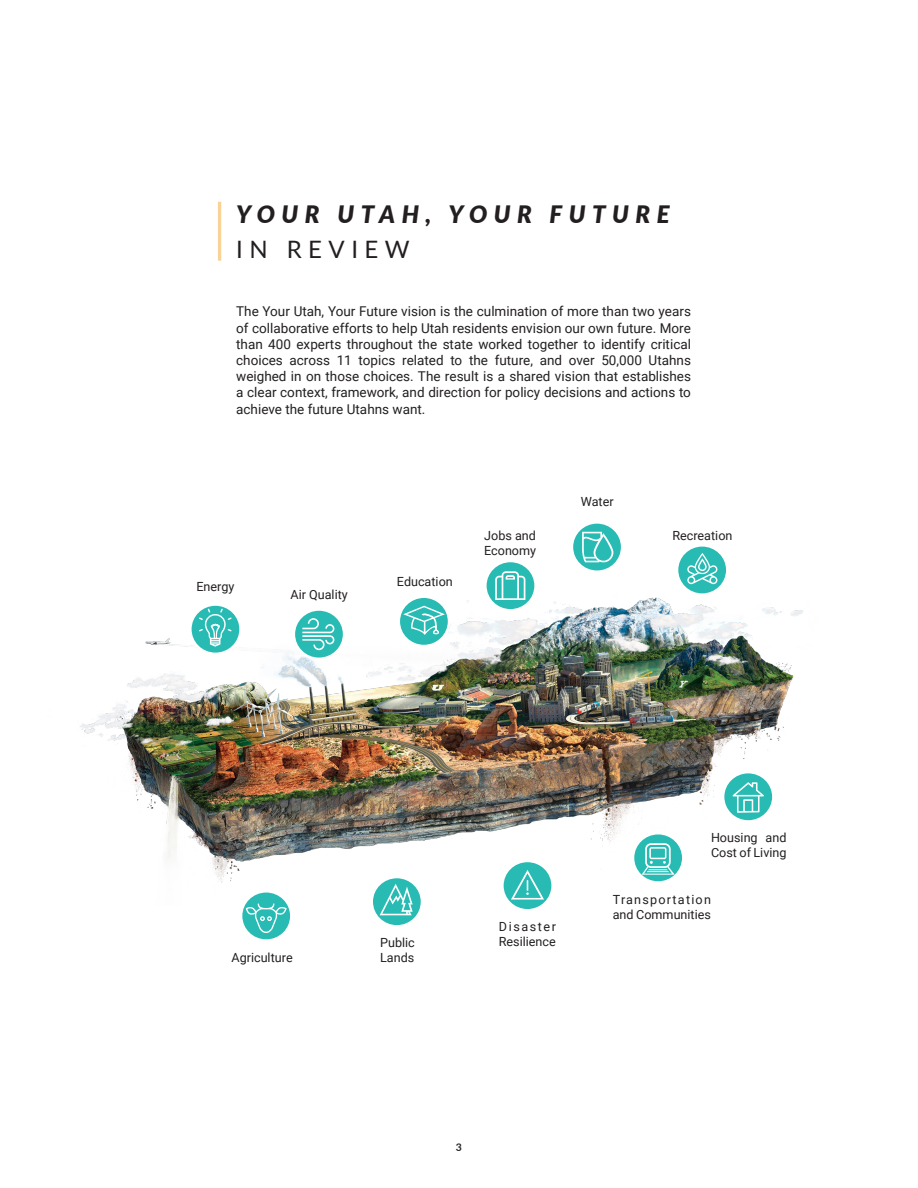
<style>
.page{position:relative;width:918px;height:1188px;background:#fff}
.page>*{position:absolute;margin:0;border:0;box-sizing:border-box;transform-origin:0 0}
.Paragraph_Style_1{font:italic 900 24px "Lato";letter-spacing:.27em;color:#231f20}
.Paragraph_Style_1-2{font:24px "Lato";letter-spacing:.27em;color:#231f20}
.Body{font:13.5px/16.2px "Roboto";color:#231f20;text-align:justify}
.Body-2{font:12.6px/15.1px "Roboto";color:#231f20}
.Body-3{font:12.6px/15.1px "Roboto";letter-spacing:.06em;color:#231f20}
.t1{font:700 10.5px "Lato";color:#231f20}
</style>
<div class="page">
<img style="left:80px;top:597px;width:724px;height:286px">
<hr style="left:218px;top:202px;width:3px;height:59px;background:#f9d298">
<svg style="left:572px;top:522px;width:50px;height:50px"></svg>
<div style="left:571px;top:521px;width:52px;height:52px;border:2px solid #fff;border-radius:50%"></div>
<svg style="left:485px;top:561px;width:51px;height:49px"></svg>
<div style="left:484px;top:560px;width:53px;height:51px;border:2px solid #fff;border-radius:50%"></div>
<svg style="left:399px;top:597px;width:50px;height:49px"></svg>
<div style="left:398px;top:596px;width:52px;height:51px;border:2px solid #fff;border-radius:50%"></div>
<svg style="left:677px;top:545px;width:50px;height:50px"></svg>
<div style="left:676px;top:544px;width:52px;height:52px;border:2px solid #fff;border-radius:50%"></div>
<svg style="left:190px;top:605px;width:51px;height:49px"></svg>
<div style="left:189px;top:603px;width:53px;height:52px;border:2px solid #fff;border-radius:50%"></div>
<svg style="left:723px;top:772px;width:50px;height:49px"></svg>
<div style="left:722px;top:771px;width:53px;height:52px;border:2px solid #fff;border-radius:50%"></div>
<svg style="left:294px;top:610px;width:50px;height:49px"></svg>
<div style="left:293px;top:608px;width:52px;height:52px;border:2px solid #fff;border-radius:50%"></div>
<svg style="left:241px;top:891px;width:50px;height:50px"></svg>
<div style="left:240px;top:890px;width:53px;height:52px;border:2px solid #fff;border-radius:50%"></div>
<svg style="left:687px;top:553px;width:31px;height:31px"></svg>
<svg style="left:502px;top:861px;width:51px;height:49px"></svg>
<div style="left:501px;top:860px;width:53px;height:51px;border:2px solid #fff;border-radius:50%"></div>
<svg style="left:372px;top:877px;width:50px;height:49px"></svg>
<div style="left:371px;top:876px;width:52px;height:52px;border:2px solid #fff;border-radius:50%"></div>
<svg style="left:633px;top:833px;width:50px;height:49px"></svg>
<div style="left:632px;top:832px;width:52px;height:52px;border:2px solid #fff;border-radius:50%"></div>
<svg style="left:582px;top:532px;width:31px;height:30px"></svg>
<svg style="left:380px;top:884px;width:33px;height:31px"></svg>
<svg style="left:642px;top:843px;width:33px;height:32px"></svg>
<svg style="left:199px;top:609px;width:33px;height:38px"></svg>
<svg style="left:246px;top:904px;width:41px;height:29px"></svg>
<svg style="left:495px;top:571px;width:30px;height:29px"></svg>
<svg style="left:403px;top:606px;width:42px;height:29px"></svg>
<svg style="left:302px;top:618px;width:32px;height:32px"></svg>
<svg style="left:511px;top:870px;width:33px;height:30px"></svg>
<svg style="left:733px;top:782px;width:31px;height:31px"></svg>
<p class="Paragraph_Style_1" style="left:236px;top:197px;width:435px">YOUR UTAH, YOUR FUTURE</p>
<p class="Paragraph_Style_1-2" style="left:236px;top:232px;width:175px">IN REVIEW</p>
<p class="Body" style="left:236px;top:303px;width:456px">The Your Utah, Your Future vision is the culmination of more than two years of collaborative efforts to help Utah residents envision our own future. More than 400 experts throughout the state worked together to identify critical choices across 11 topics related to the future, and over 50,000 Utahns weighed in on those choices. The result is a shared vision that establishes a clear context, framework, and direction for policy decisions and actions to achieve the future Utahns want.</p>
<p class="Body-2" style="left:581px;top:493px;width:34px">Water</p>
<p class="Body-2" style="left:196px;top:578px;width:40px">Energy</p>
<p class="Body-2" style="left:291px;top:586px;width:59px">Air Quality</p>
<p class="Body-2" style="left:397px;top:574px;width:57px">Education</p>
<p class="Body-2" style="left:484px;top:527px;width:53px">Jobs and</p>
<p class="Body-2" style="left:672px;top:527px;width:62px">Recreation</p>
<p class="Body-2" style="left:484px;top:542px;width:53px">Economy</p>
<p class="Body-2" style="left:232px;top:949px;width:63px">Agriculture</p>
<p class="Body-2" style="left:380px;top:934px;width:36px">Public</p>
<p class="Body-2" style="left:380px;top:950px;width:36px">Lands</p>
<p class="Body-2" style="left:499px;top:919px;width:59px">Disaster<br>Resilience</p>
<p class="Body-2" style="left:711px;top:829px;width:77px">Housing and<br>Cost of Living</p>
<p class="Body-3" style="left:613px;top:891px;width:100px">Transportation and Communities</p>
<p class="t1" style="left:456px;top:1140px;width:8px">3</p>
</div>
